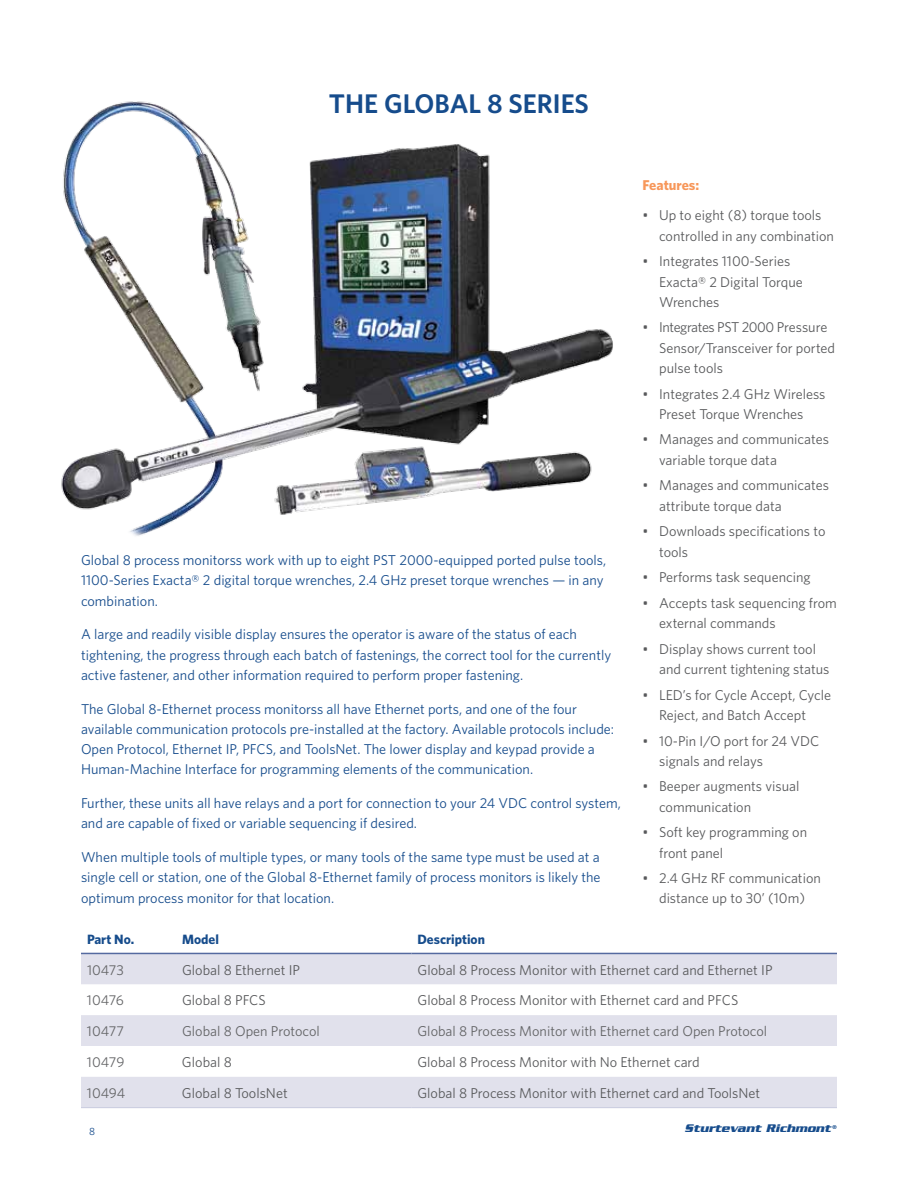
<style>
.page{position:relative;width:918px;height:1188px;background:#fff}
.page>*{position:absolute;margin:0;border:0;box-sizing:border-box;transform-origin:0 0}
.t1{font:600 27px "Whitney";color:#164c8c}
.t2{font:14.25px/20.2px "Whitney";color:#164c8c}
.t3{font:14.25px/20.2px "Whitney";color:#58595b}
.t4{font:14.25px "Whitney";color:#636466}
.t5{font:700 14.25px "Whitney";color:#f7975a}
.t6{font:700 13.5px "Whitney";color:#164c8c}
.t7{font:italic 700 12px "Serpentine";color:#164c8c}
.t8{font:10.5px "Whitney";color:#164c8c}
</style>
<div class="page">
<svg style="left:81px;top:954px;width:756px;height:153px;fill:#e1e1ec"></svg>
<hr style="left:81px;top:953px;width:95px;height:1px;background:#556aa0">
<hr style="left:176px;top:953px;width:235px;height:1px;background:#556aa0">
<hr style="left:411px;top:953px;width:426px;height:1px;background:#556aa0">
<hr style="left:81px;top:1107px;width:95px;height:1px;background:#c8cade">
<hr style="left:176px;top:1107px;width:235px;height:1px;background:#c8cade">
<hr style="left:411px;top:1107px;width:426px;height:1px;background:#c8cade">
<img style="left:61px;top:101px;width:552px;height:435px">
<h1 class="t1" style="left:329px;top:87px;width:262px">THE GLOBAL 8 SERIES</h1>
<p class="t2" style="left:81px;top:550px;width:527px">Global 8 process monitorss work with up to eight PST 2000-equipped ported pulse tools,<br>1100-Series Exacta® 2 digital torque wrenches, 2.4 GHz preset torque wrenches — in any combination.</p>
<p class="t2" style="left:81px;top:624px;width:532px">A large and readily visible display ensures the operator is aware of the status of each tightening, the progress through each batch of fastenings, the correct tool for the currently active fastener, and other information required to perform proper fastening.</p>
<p class="t2" style="left:81px;top:698px;width:535px">The Global 8-Ethernet process monitorss all have Ethernet ports, and one of the four available communication protocols pre-installed at the factory. Available protocols include:<br>Open Protocol, Ethernet IP, PFCS, and ToolsNet. The lower display and keypad provide a Human-Machine Interface for programming elements of the communication.</p>
<p class="t2" style="left:81px;top:793px;width:541px">Further, these units all have relays and a port for connection to your 24 VDC control system, and are capable of fixed or variable sequencing if desired.</p>
<p class="t2" style="left:81px;top:847px;width:521px;text-align:justify">When multiple tools of multiple types, or many tools of the same type must be used at a single cell or station, one of the Global 8-Ethernet family of process monitors is likely the optimum process monitor for that location.</p>
<p class="t5" style="left:643px;top:176px;width:58px">Features:</p>
<p class="t3" style="left:659px;top:205px;width:176px;text-indent:-17px">• Up to eight (8) torque tools controlled in any combination</p>
<p class="t3" style="left:659px;top:251px;width:145px;text-indent:-17px">• Integrates 1100-Series<br>Exacta® 2 Digital Torque<br>Wrenches</p>
<p class="t3" style="left:659px;top:317px;width:178px;text-indent:-17px">• Integrates PST 2000 Pressure<br>Sensor/Transceiver for ported pulse tools</p>
<p class="t3" style="left:643px;top:383px;width:184px;text-align:center">• Integrates 2.4 GHz Wireless<br>Preset Torque Wrenches</p>
<p class="t3" style="left:659px;top:429px;width:172px;text-indent:-17px">• Manages and communicates variable torque data</p>
<p class="t3" style="left:659px;top:475px;width:172px;text-indent:-17px">• Manages and communicates attribute torque data</p>
<p class="t3" style="left:659px;top:521px;width:168px;text-indent:-17px">• Downloads specifications to tools</p>
<p class="t3" style="left:643px;top:567px;width:170px">• Performs task sequencing</p>
<p class="t3" style="left:659px;top:593px;width:179px;text-indent:-17px">• Accepts task sequencing from external commands</p>
<p class="t3" style="left:659px;top:638px;width:172px;text-indent:-17px">• Display shows current tool and current tightening status</p>
<p class="t3" style="left:643px;top:684px;width:190px;text-align:center">• LED’s for Cycle Accept, Cycle<br>Reject, and Batch Accept</p>
<p class="t3" style="left:659px;top:730px;width:162px;text-indent:-17px">• 10-Pin I/O port for 24 VDC signals and relays</p>
<p class="t3" style="left:659px;top:776px;width:142px;text-indent:-17px">• Beeper augments visual communication</p>
<p class="t3" style="left:659px;top:822px;width:150px;text-indent:-17px">• Soft key programming on front panel</p>
<p class="t3" style="left:643px;top:868px;width:180px;text-align:center">• 2.4 GHz RF communication distance up to 30’ (10m)</p>
<p class="t6" style="left:87px;top:931px;width:49px">Part No.</p>
<p class="t6" style="left:182px;top:931px;width:38px">Model</p>
<p class="t6" style="left:417px;top:931px;width:69px">Description</p>
<p class="t4" style="left:87px;top:961px;width:39px">10473</p>
<p class="t3" style="left:182px;top:959px;width:120px">Global 8 Ethernet IP</p>
<p class="t3" style="left:417px;top:959px;width:357px">Global 8 Process Monitor with Ethernet card and Ethernet IP</p>
<p class="t4" style="left:87px;top:992px;width:39px">10476</p>
<p class="t3" style="left:182px;top:990px;width:85px">Global 8 PFCS</p>
<p class="t3" style="left:417px;top:990px;width:322px">Global 8 Process Monitor with Ethernet card and PFCS</p>
<p class="t4" style="left:87px;top:1023px;width:39px">10477</p>
<p class="t4" style="left:182px;top:1023px;width:139px">Global 8 Open Protocol</p>
<p class="t4" style="left:417px;top:1023px;width:351px">Global 8 Process Monitor with Ethernet card Open Protocol</p>
<p class="t4" style="left:87px;top:1053px;width:39px">10479</p>
<p class="t3" style="left:182px;top:1052px;width:51px">Global 8</p>
<p class="t3" style="left:417px;top:1052px;width:284px">Global 8 Process Monitor with No Ethernet card</p>
<p class="t4" style="left:87px;top:1084px;width:40px">10494</p>
<p class="t3" style="left:182px;top:1083px;width:107px">Global 8 ToolsNet</p>
<p class="t3" style="left:417px;top:1083px;width:344px">Global 8 Process Monitor with Ethernet card and ToolsNet</p>
<p class="t8" style="left:89px;top:1125px;width:7px">8</p>
<p class="t7" style="left:685px;top:1122px;width:154px">Sturtevant Richmont <sup>®</sup></p>
</div>
